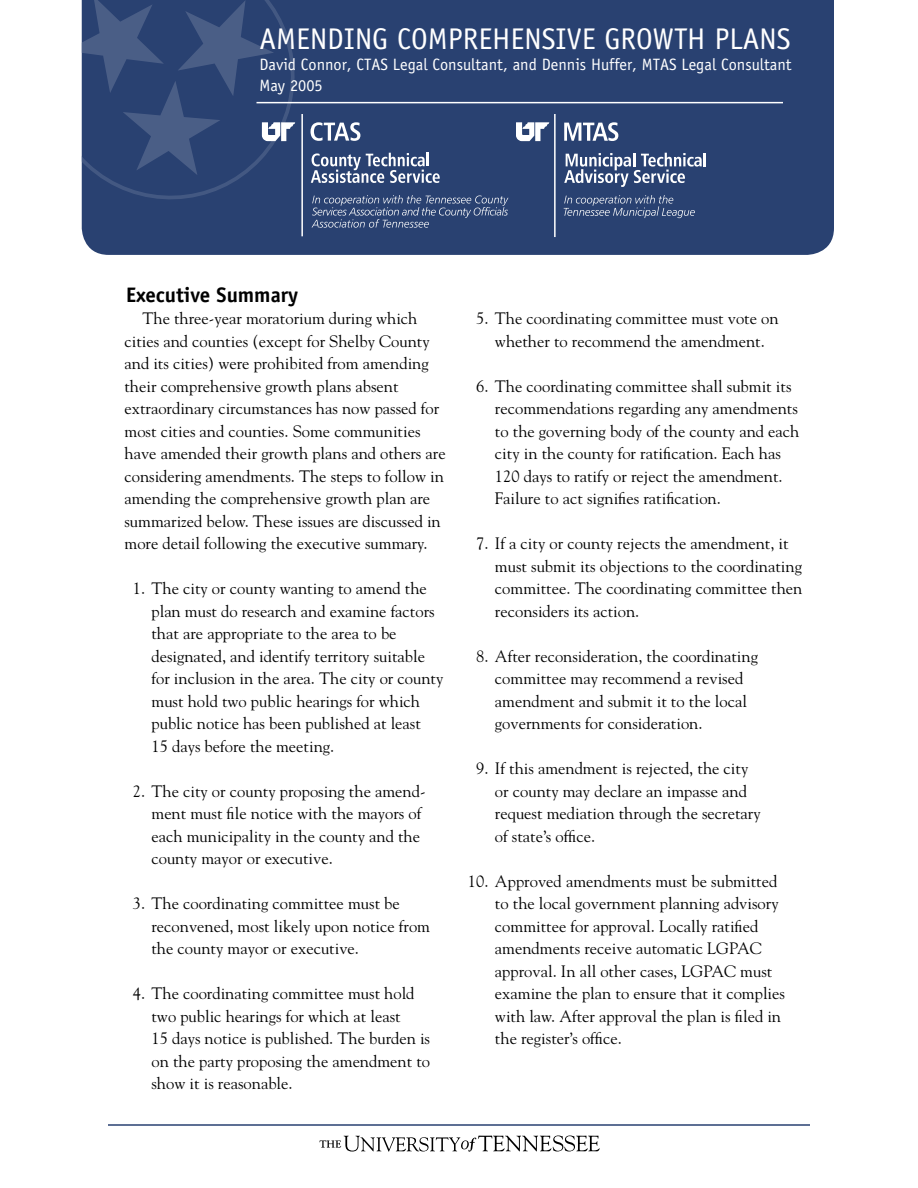
<style>
.page{position:relative;width:918px;height:1188px;background:#fff}
.page>*{position:absolute;margin:0;border:0;box-sizing:border-box;transform-origin:0 0}
.t1{font:30px "Officina Sans";color:#fff}
.t2{font:700 21px "Officina Sans";color:#000}
.t3{font:16.5px/22.5px "Goudy";color:#000}
.t4{font:16.5px/21px "Officina Sans";color:#fff}
</style>
<div class="page">
<div style="left:98px;top:0;width:736px;height:255px;background:#294171"></div>
<div style="left:82px;top:0;width:266px;height:253px;background:#294171"></div>
<hr style="left:108px;top:1124px;width:702px;height:2px;background:#294171">
<svg style="left:319px;top:1135px;width:281px;height:17px"></svg>
<hr style="left:256px;top:102px;width:527px;height:1px;background:#fff">
<svg style="left:564px;top:195px;width:131px;height:23px;background:#475b85"></svg>
<svg style="left:82px;top:0;width:213px;height:188px;background:#334a77"></svg>
<svg style="left:311px;top:153px;width:129px;height:30px"></svg>
<svg style="left:311px;top:122px;width:49px;height:19px"></svg>
<hr style="left:301px;top:114px;width:2px;height:122px;background:#fff">
<svg style="left:312px;top:195px;width:196px;height:33px;background:#455a84"></svg>
<svg style="left:564px;top:153px;width:142px;height:34px"></svg>
<svg style="left:564px;top:122px;width:54px;height:19px"></svg>
<svg style="left:516px;top:122px;width:33px;height:19px"></svg>
<hr style="left:554px;top:114px;width:2px;height:123px;background:#fff">
<h1 class="t1" style="left:260px;top:21px;width:533px">AMENDING COMPREHENSIVE GROWTH PLANS</h1>
<p class="t4" style="left:260px;top:54px;width:534px">David Connor, CTAS Legal Consultant, and Dennis Huffer, MTAS Legal Consultant<br>May 2005</p>
<p class="t2" style="left:126px;top:281px;width:174px">Executive Summary</p>
<p class="t3" style="left:124px;top:307px;width:323px;text-indent:18px">The three-year moratorium during which cities and counties (except for Shelby County and its cities) were prohibited from amending their comprehensive growth plans absent extraordinary circumstances has now passed for most cities and counties. Some communities have amended their growth plans and others are considering amendments. The steps to follow in amending the comprehensive growth plan are summarized below. These issues are discussed in more detail following the executive summary.</p>
<p class="t3" style="left:152px;top:577px;width:293px;text-indent:-19px">1. The city or county wanting to amend the plan must do research and examine factors that are appropriate to the area to be designated, and identify territory suitable for inclusion in the area. The city or county must hold two public hearings for which public notice has been published at least<br>15 days before the meeting.</p>
<p class="t3" style="left:152px;top:779px;width:276px;text-indent:-19px">2. The city or county proposing the amend&shy;ment must file notice with the mayors of each municipality in the county and the county mayor or executive.</p>
<p class="t3" style="left:152px;top:892px;width:280px;text-indent:-19px">3. The coordinating committee must be reconvened, most likely upon notice from the county mayor or executive.</p>
<p class="t3" style="left:152px;top:982px;width:280px;text-indent:-19px">4. The coordinating committee must hold two public hearings for which at least<br>15 days notice is published. The burden is on the party proposing the amendment to show it is reasonable.</p>
<p class="t3" style="left:476px;top:307px;width:304px;text-align:center">5. The coordinating committee must vote on whether to recommend the amendment.</p>
<p class="t3" style="left:495px;top:374px;width:306px;text-indent:-19px">6. The coordinating committee shall submit its recommendations regarding any amendments to the governing body of the county and each city in the county for ratification. Each has 120 days to ratify or reject the amendment.<br>Failure to act signifies ratification.</p>
<p class="t3" style="left:495px;top:532px;width:309px;text-indent:-19px">7. If a city or county rejects the amendment, it must submit its objections to the coordinating committee. The coordinating committee then reconsiders its action.</p>
<p class="t3" style="left:495px;top:644px;width:265px;text-indent:-19px">8. After reconsideration, the coordinating committee may recommend a revised amendment and submit it to the local governments for consideration.</p>
<p class="t3" style="left:495px;top:757px;width:267px;text-indent:-19px">9. If this amendment is rejected, the city or county may declare an impasse and request mediation through the secretary of state’s office.</p>
<p class="t3" style="left:495px;top:869px;width:292px;text-indent:-27px">10. Approved amendments must be submitted to the local government planning advisory committee for approval. Locally ratified amendments receive automatic LGPAC approval. In all other cases, LGPAC must examine the plan to ensure that it complies with law. After approval the plan is filed in the register’s office.</p>
</div>
